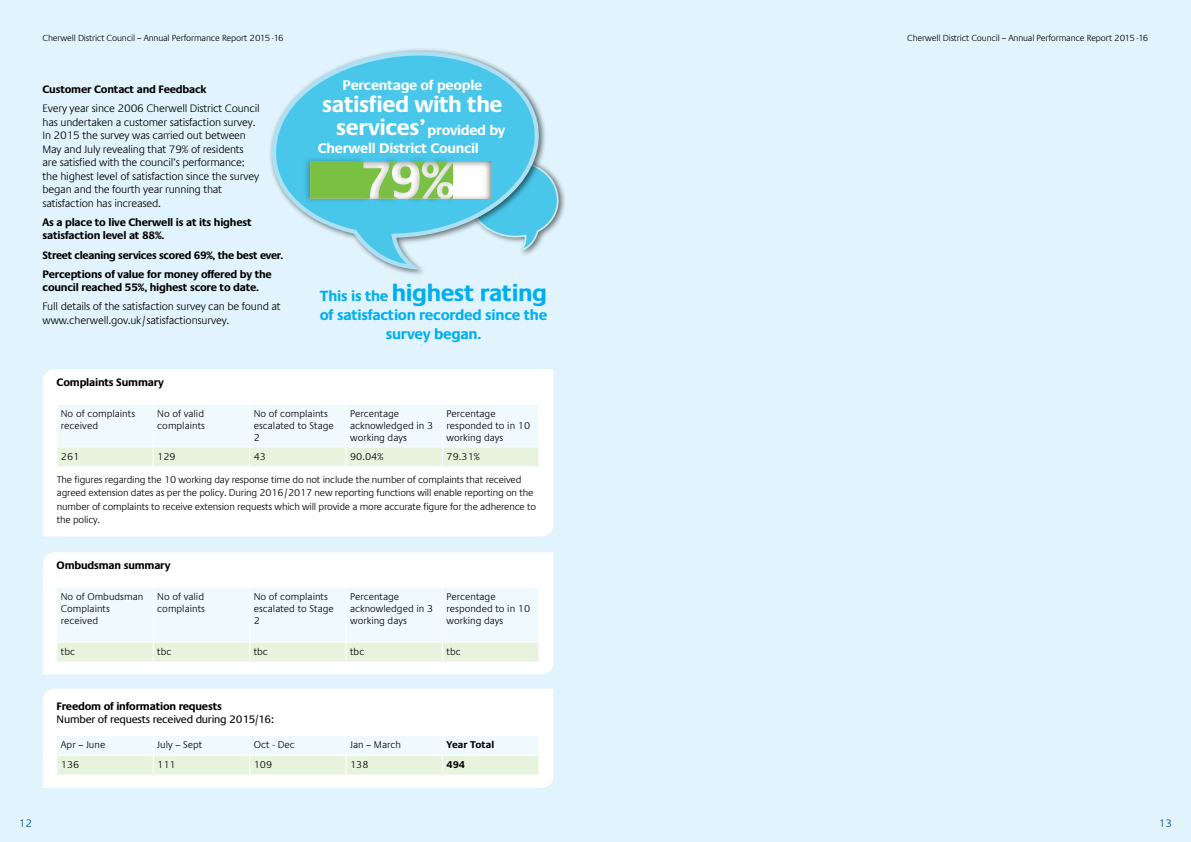
<style>
.page{position:relative;width:1191px;height:842px;background:#e1f4fd}
.page>*{position:absolute;margin:0;border:0;box-sizing:border-box;transform-origin:0 0}
.t1{font:700 24px "Praxis LT Pro";letter-spacing:-.02em;color:#00aeef}
.t2{font:700 22.8px "Praxis LT Pro";letter-spacing:-.02em;color:#fff}
.t3{font:700 15px/19px "Praxis LT Pro";letter-spacing:-.02em;color:#00aeef;text-align:center}
.t4{font:700 14.2px/18px "Praxis LT Pro";letter-spacing:-.02em;color:#fff}
.t5{font:300 11px/13.5px "Praxis LT Pro";letter-spacing:-.02em;color:#000}
.t6{font:700 11px/13.5px "Praxis LT Pro";letter-spacing:-.02em;color:#000}
.t7{font:11px "Praxis LT Pro";letter-spacing:-.02em;color:#000}
.t8{font:300 11px "Praxis LT Pro";color:#004785}
.t9{font:300 10px/12px "Praxis LT Pro";color:#000}
.t10{font:300 10px/13.5px "Praxis LT Pro";letter-spacing:-.02em;color:#000}
.t11{font:700 10px "Praxis LT Pro";color:#000}
.t12{font:300 9px "Praxis LT Pro";letter-spacing:-.02em;color:#000}
.s1{font-size:22.8px}
.s2{font-size:15px}
</style>
<div class="page">
<div style="left:465px;top:157px;width:101px;height:101px;background:#000;opacity:.55"></div>
<svg style="left:546px;top:160px;width:14px;height:92px"></svg>
<div style="left:269px;top:48px;width:277px;height:228px;background:#000;opacity:.55"></div>
<svg style="left:269px;top:48px;width:277px;height:223px"></svg>
<div style="left:302px;top:153px;width:198px;height:46px;background:#000;opacity:.51"></div>
<div style="left:302px;top:156px;width:153px;height:49px;background:#000;opacity:.22"></div>
<svg style="left:310px;top:161px;width:143px;height:38px;background:#9acb75"></svg>
<div style="left:43px;top:369px;width:510px;height:167px;background:#fff"></div>
<svg style="left:56px;top:404px;width:483px;height:62px"></svg>
<hr style="left:56px;top:466px;width:97px;height:1px;background:#fff">
<hr style="left:153px;top:466px;width:97px;height:1px;background:#fff">
<hr style="left:250px;top:466px;width:96px;height:1px;background:#fff">
<hr style="left:346px;top:466px;width:96px;height:1px;background:#fff">
<hr style="left:442px;top:466px;width:97px;height:1px;background:#fff">
<div style="left:43px;top:552px;width:510px;height:122px;background:#fff"></div>
<hr style="left:56px;top:587px;width:97px;height:1px;background:#fff">
<hr style="left:153px;top:587px;width:97px;height:1px;background:#fff">
<hr style="left:250px;top:587px;width:96px;height:1px;background:#fff">
<hr style="left:346px;top:587px;width:96px;height:1px;background:#fff">
<hr style="left:442px;top:587px;width:97px;height:1px;background:#fff">
<svg style="left:56px;top:588px;width:483px;height:73px"></svg>
<hr style="left:56px;top:661px;width:97px;height:1px;background:#fff">
<hr style="left:153px;top:661px;width:97px;height:1px;background:#fff">
<hr style="left:250px;top:661px;width:96px;height:1px;background:#fff">
<hr style="left:346px;top:661px;width:96px;height:1px;background:#fff">
<hr style="left:442px;top:661px;width:97px;height:1px;background:#fff">
<div style="left:43px;top:689px;width:510px;height:99px;background:#fff"></div>
<svg style="left:56px;top:735px;width:483px;height:40px"></svg>
<hr style="left:56px;top:775px;width:97px;height:1px;background:#fff">
<hr style="left:153px;top:775px;width:97px;height:1px;background:#fff">
<hr style="left:250px;top:775px;width:96px;height:1px;background:#fff">
<hr style="left:346px;top:775px;width:96px;height:1px;background:#fff">
<hr style="left:442px;top:775px;width:97px;height:1px;background:#fff">
<p class="t12" style="left:43px;top:32px;width:243px">Cherwell District Council – Annual Performance Report 2015 -16</p>
<p class="t6" style="left:43px;top:82px;width:165px">Customer Contact and Feedback</p>
<p class="t5" style="left:43px;top:102px;width:219px">Every year since 2006 Cherwell District Council has undertaken a customer satisfaction survey.<br>In 2015 the survey was carried out between May and July revealing that 79% of residents are satisfied with the council’s performance; the highest level of satisfaction since the survey began and the fourth year running that satisfaction has increased.</p>
<p class="t6" style="left:43px;top:215px;width:211px">As a place to live Cherwell is at its highest satisfaction level at 88%.</p>
<p class="t6" style="left:43px;top:245px;width:242px;line-height:19.2px">Street cleaning services scored 69%, the best ever.<br>Perceptions of value for money offered by the</p>
<p class="t6" style="left:43px;top:281px;width:218px">council reached 55%, highest score to date.</p>
<p class="t5" style="left:43px;top:300px;width:240px">Full details of the satisfaction survey can be found at www.cherwell.gov.uk/satisfactionsurvey.</p>
<p class="t6" style="left:57px;top:376px;width:109px">Complaints Summary</p>
<p class="t4" style="left:342px;top:76px;width:141px">Percentage of people</p>
<h2 class="t2" style="left:322px;top:91px;width:182px">satisfied with the</h2>
<p class="t4" style="left:318px;top:121px;width:189px;text-indent:19px"><span class="s1">services’</span>provided by<br>Cherwell District Council</p>
<h1 class="t1" style="left:320px;top:278px;width:229px"><span class="s2">This is the</span> highest rating</h1>
<h3 class="t3" style="left:320px;top:305px;width:229px">of satisfaction recorded since the survey began.</h3>
<p class="t9" style="left:61px;top:408px;width:76px">No of complaints received</p>
<p class="t9" style="left:157px;top:408px;width:49px">No of valid complaints</p>
<p class="t9" style="left:254px;top:408px;width:82px">No of complaints escalated to Stage<br>2</p>
<p class="t9" style="left:350px;top:408px;width:85px">Percentage acknowledged in 3 working days</p>
<p class="t9" style="left:446px;top:408px;width:85px">Percentage responded to in 10 working days</p>
<p class="t9" style="left:61px;top:450px;width:20px">261</p>
<p class="t9" style="left:157px;top:450px;width:20px">129</p>
<p class="t9" style="left:254px;top:450px;width:14px">43</p>
<p class="t9" style="left:350px;top:450px;width:35px">90.04%</p>
<p class="t9" style="left:446px;top:450px;width:35px">79.31%</p>
<p class="t10" style="left:57px;top:472px;width:481px">The figures regarding the 10 working day response time do not include the number of complaints that received agreed extension dates as per the policy. During 2016/2017 new reporting functions will enable reporting on the number of complaints to receive extension requests which will provide a more accurate figure for the adherence to the policy.</p>
<p class="t6" style="left:57px;top:559px;width:115px">Ombudsman summary</p>
<p class="t9" style="left:61px;top:591px;width:84px">No of Ombudsman<br>Complaints received</p>
<p class="t9" style="left:157px;top:591px;width:49px">No of valid complaints</p>
<p class="t9" style="left:254px;top:591px;width:82px">No of complaints escalated to Stage<br>2</p>
<p class="t9" style="left:350px;top:591px;width:85px">Percentage acknowledged in 3 working days</p>
<p class="t9" style="left:446px;top:591px;width:85px">Percentage responded to in 10 working days</p>
<p class="t9" style="left:61px;top:646px;width:16px">tbc</p>
<p class="t9" style="left:157px;top:646px;width:16px">tbc</p>
<p class="t9" style="left:254px;top:646px;width:16px">tbc</p>
<p class="t9" style="left:350px;top:646px;width:16px">tbc</p>
<p class="t9" style="left:446px;top:646px;width:16px">tbc</p>
<p class="t6" style="left:57px;top:700px;width:167px">Freedom of information requests</p>
<p class="t7" style="left:57px;top:713px;width:219px">Number of requests received during 2015/16:</p>
<p class="t9" style="left:61px;top:739px;width:46px">Apr – June</p>
<p class="t9" style="left:157px;top:739px;width:46px">July – Sept</p>
<p class="t9" style="left:254px;top:739px;width:43px">Oct - Dec</p>
<p class="t9" style="left:350px;top:739px;width:52px">Jan – March</p>
<p class="t11" style="left:446px;top:739px;width:49px">Year Total</p>
<p class="t9" style="left:61px;top:759px;width:20px">136</p>
<p class="t9" style="left:157px;top:759px;width:20px">111</p>
<p class="t9" style="left:254px;top:759px;width:20px">109</p>
<p class="t9" style="left:350px;top:759px;width:20px">138</p>
<p class="t11" style="left:446px;top:759px;width:20px">494</p>
<p class="t8" style="left:19px;top:817px;width:15px">12</p>
<p class="t12" style="left:907px;top:32px;width:243px">Cherwell District Council – Annual Performance Report 2015 -16</p>
<p class="t8" style="left:1158px;top:817px;width:15px">13</p>
</div>
